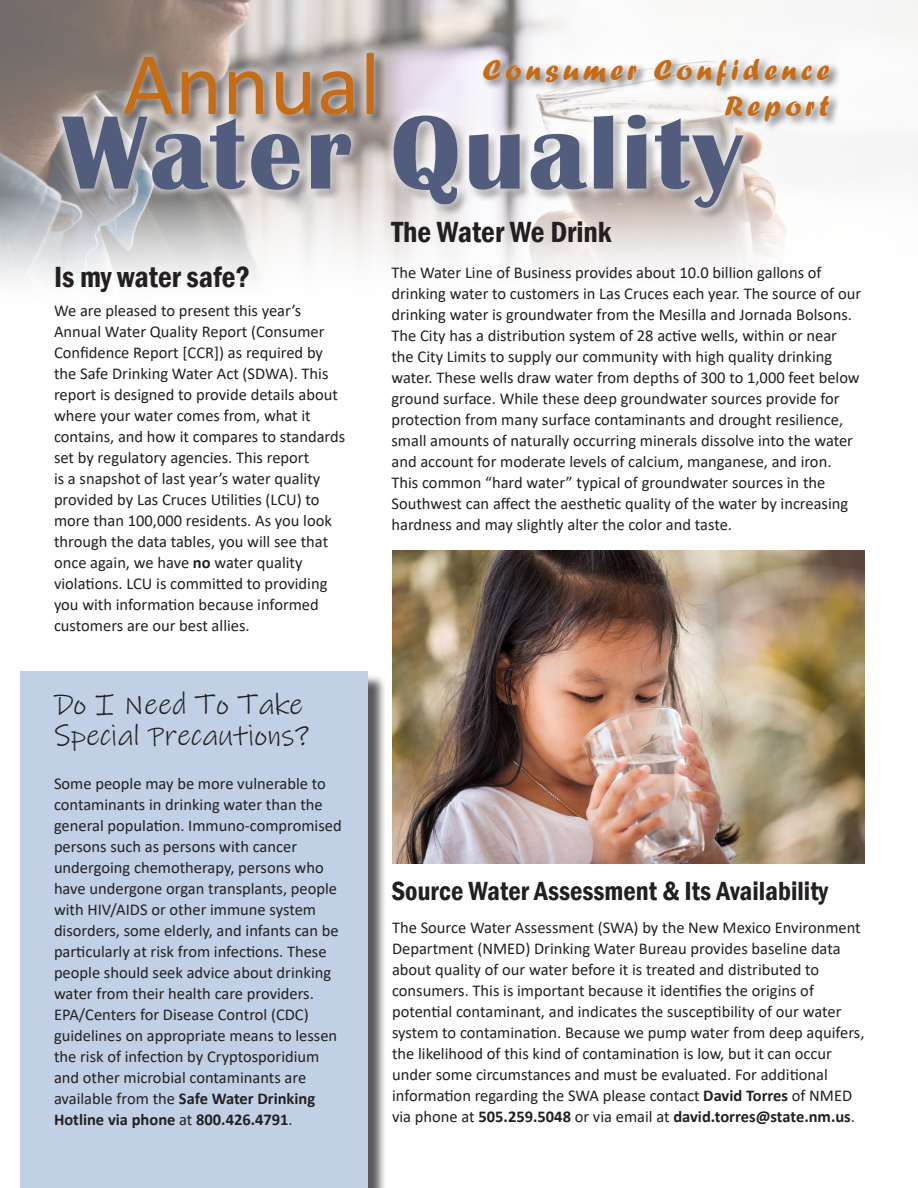
<style>
.page{position:relative;width:918px;height:1188px;background:#fff}
.page>*{position:absolute;margin:0;border:0;box-sizing:border-box;transform-origin:0 0}
.Intro_Header__H2{font:700 108px "Britannic";letter-spacing:.03em;color:#525c7d}
.t1{font:90px "Calibri";color:#c66c16}
.Section_Header_2__H3{font:30px "Ink Free";color:#231f20}
.Section_Header_1__H3{font:600 condensed 30px "Franklin Gothic";color:#231f20}
.t2{font:30px/36px "Forte";letter-spacing:.14em;color:#c66c16;text-align:right}
.Section_Header_1__H3-2{font:600 condensed 27px "Franklin Gothic";color:#231f20}
.Body_Text{font:16.5px/21px "Calibri";color:#231f20}
.s1{font-weight:700}
</style>
<div class="page">
<div style="left:23px;top:674px;width:364px;height:514px;background:#231f20;opacity:.75"></div>
<div style="left:21px;top:672px;width:347px;height:516px;background:#c2d0e5"></div>
<img style="left:0;top:0;width:918px;height:282px">
<img style="left:392px;top:551px;width:473px;height:312px">
<div style="left:474px;top:49px;width:364px;height:81px;background:#fff;opacity:.75"></div>
<div style="left:50px;top:102px;width:705px;height:118px;background:#fff;opacity:.75"></div>
<div style="left:122px;top:50px;width:264px;height:78px;background:#231f20;opacity:.75"></div>
<div style="left:115px;top:44px;width:269px;height:80px;background:#fff;opacity:.75"></div>
<p class="t1" style="left:123px;top:22px;width:259px">Annual</p>
<p class="t2" style="left:483px;top:51px;width:348px">Consumer Confidence<br>Report</p>
<h2 class="Intro_Header__H2" style="left:62px;top:92px;width:681px">Water Quality</h2>
<h3 class="Section_Header_1__H3" style="left:391px;top:212px;width:222px">The Water We Drink</h3>
<h3 class="Section_Header_1__H3" style="left:54px;top:257px;width:198px">Is my water safe?</h3>
<p class="Body_Text" style="left:391px;top:262px;width:471px">The Water Line of Business provides about 10.0 billion gallons of drinking water to customers in Las Cruces each year. The source of our drinking water is groundwater from the Mesilla and Jornada Bolsons.<br>The City has a distribution system of 28 active wells, within or near the City Limits to supply our community with high quality drinking water. These wells draw water from depths of 300 to 1,000 feet below ground surface. While these deep groundwater sources provide for protection from many surface contaminants and drought resilience, small amounts of naturally occurring minerals dissolve into the water and account for moderate levels of calcium, manganese, and iron.<br>This common “hard water” typical of groundwater sources in the Southwest can affect the aesthetic quality of the water by increasing hardness and may slightly alter the color and taste.</p>
<p class="Body_Text" style="left:54px;top:299px;width:293px">We are pleased to present this year’s Annual Water Quality Report (Consumer Confidence Report [CCR]) as required by the Safe Drinking Water Act (SDWA). This report is designed to provide details about where your water comes from, what it contains, and how it compares to standards set by regulatory agencies. This report<br>is a snapshot of last year’s water quality provided by Las Cruces Utilities (LCU) to more than 100,000 residents. As you look through the data tables, you will see that once again, we have <span class="s1">no</span> water quality violations. LCU is committed to providing you with information because informed customers are our best allies.</p>
<h3 class="Section_Header_2__H3" style="left:54px;top:683px;width:251px">Do I Need To Take</h3>
<h3 class="Section_Header_2__H3" style="left:54px;top:714px;width:257px">Special Precautions?</h3>
<p class="Body_Text" style="left:54px;top:773px;width:289px">Some people may be more vulnerable to contaminants in drinking water than the general population. Immuno-compromised persons such as persons with cancer undergoing chemotherapy, persons who have undergone organ transplants, people with HIV/AIDS or other immune system disorders, some elderly, and infants can be particularly at risk from infections. These people should seek advice about drinking water from their health care providers.<br>EPA/Centers for Disease Control (CDC) guidelines on appropriate means to lessen the risk of infection by Cryptosporidium and other microbial contaminants are available from the <span class="s1">Safe Water Drinking Hotline via phone</span> at <span class="s1">800.426.4791</span>.</p>
<h3 class="Section_Header_1__H3-2" style="left:391px;top:873px;width:438px">Source Water Assessment &amp; Its Availability</h3>
<p class="Body_Text" style="left:392px;top:917px;width:474px">The Source Water Assessment (SWA) by the New Mexico Environment Department (NMED) Drinking Water Bureau provides baseline data about quality of our water before it is treated and distributed to consumers. This is important because it identifies the origins of potential contaminant, and indicates the susceptibility of our water system to contamination. Because we pump water from deep aquifers, the likelihood of this kind of contamination is low, but it can occur under some circumstances and must be evaluated. For additional information regarding the SWA please contact <span class="s1">David Torres</span> of NMED via phone at <span class="s1">505.259.5048</span> or via email at <span class="s1">david.torres@state.nm.us</span>.</p>
</div>
